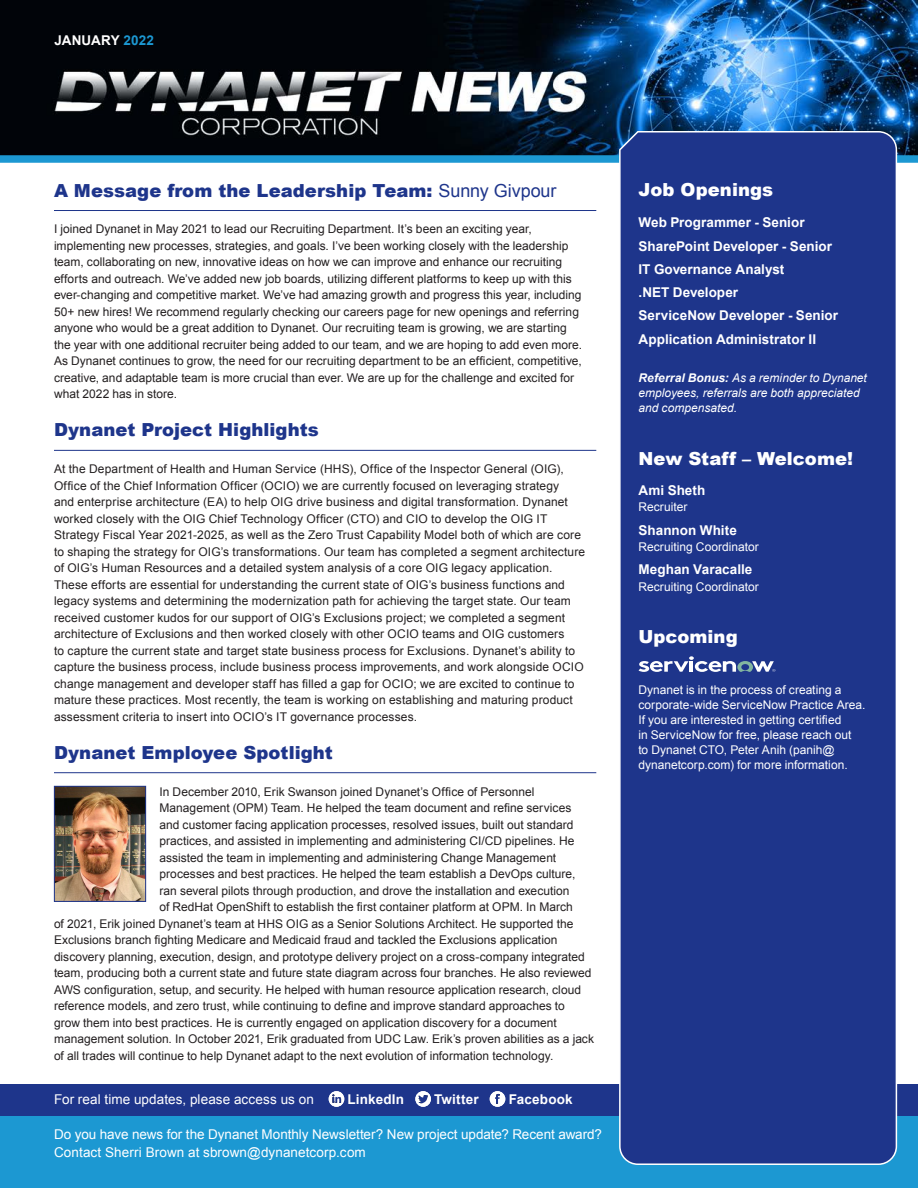
<style>
.page{position:relative;width:918px;height:1188px;background:#fff}
.page>*{position:absolute;margin:0;border:0;box-sizing:border-box;transform-origin:0 0}
.t1{font:900 18px "Arial";letter-spacing:.005em;color:#1e358b}
.t2{font:900 18px "Arial";letter-spacing:.005em;color:#fff}
.t3{font:700 13.5px "Arial";letter-spacing:.005em;color:#fff}
.t4{font:13.5px/18px "Arial";color:#fff}
.t5{font:12px/16.5px "Arial";letter-spacing:.005em;color:#231f20}
.t6{font:12px/15px "Arial";color:#fff}
.t7{font:italic 12px/15px "Arial";color:#fff}
.s1{color:#1c98d2}
.s2{font-weight:400}
.s3{font-weight:700}
</style>
<div class="page">
<div style="left:0;top:1084px;width:918px;height:38px;background:#1e358b"></div>
<div style="left:0;top:1117px;width:918px;height:71px;background:#1c98d2"></div>
<img style="left:0;top:0;width:918px;height:155px">
<div style="left:0;top:155px;width:918px;height:8px;background:#1c98d2"></div>
<hr style="left:54px;top:210px;width:542px;height:1px;background:#1e358b">
<hr style="left:54px;top:450px;width:542px;height:1px;background:#1e358b">
<hr style="left:54px;top:772px;width:542px;height:1px;background:#1e358b">
<div style="left:618px;top:130px;width:280px;height:1035px;background:#1e358b"></div>
<svg style="left:415px;top:1091px;width:16px;height:16px"></svg>
<svg style="left:418px;top:1095px;width:10px;height:8px"></svg>
<div style="left:490px;top:1091px;width:15px;height:16px;background:#fff;border-radius:50%"></div>
<svg style="left:495px;top:1094px;width:5px;height:10px"></svg>
<div style="left:329px;top:1091px;width:15px;height:16px;background:#fff;border-radius:50%"></div>
<svg style="left:332px;top:1094px;width:9px;height:9px"></svg>
<svg style="left:639px;top:656px;width:137px;height:16px"></svg>
<img style="left:56px;top:788px;width:88px;height:112px">
<div style="left:54px;top:786px;width:92px;height:116px;border:1px solid #1e358b"></div>
<p class="t3" style="left:54px;top:31px;width:101px">JANUARY <span class="s1">2022</span></p>
<p class="t1" style="left:54px;top:177px;width:504px">A Message from the Leadership Team: <span class="s2">Sunny Givpour</span></p>
<p class="t5" style="left:54px;top:221px;width:530px">I joined Dynanet in May 2021 to lead our Recruiting Department. It’s been an exciting year, implementing new processes, strategies, and goals. I’ve been working closely with the leadership team, collaborating on new, innovative ideas on how we can improve and enhance our recruiting efforts and outreach. We’ve added new job boards, utilizing different platforms to keep up with this ever-changing and competitive market. We’ve had amazing growth and progress this year, including 50+ new hires! We recommend regularly checking our careers page for new openings and referring anyone who would be a great addition to Dynanet. Our recruiting team is growing, we are starting the year with one additional recruiter being added to our team, and we are hoping to add even more.<br>As Dynanet continues to grow, the need for our recruiting department to be an efficient, competitive, creative, and adaptable team is more crucial than ever. We are up for the challenge and excited for what 2022 has in store.</p>
<p class="t1" style="left:54px;top:417px;width:266px">Dynanet Project Highlights</p>
<p class="t5" style="left:54px;top:461px;width:533px">At the Department of Health and Human Service (HHS), Office of the Inspector General (OIG), Office of the Chief Information Officer (OCIO) we are currently focused on leveraging strategy<br>and enterprise architecture (EA) to help OIG drive business and digital transformation. Dynanet worked closely with the OIG Chief Technology Officer (CTO) and CIO to develop the OIG IT Strategy Fiscal Year 2021-2025, as well as the Zero Trust Capability Model both of which are core to shaping the strategy for OIG’s transformations. Our team has completed a segment architecture of OIG’s Human Resources and a detailed system analysis of a core OIG legacy application.<br>These efforts are essential for understanding the current state of OIG’s business functions and legacy systems and determining the modernization path for achieving the target state. Our team received customer kudos for our support of OIG’s Exclusions project; we completed a segment architecture of Exclusions and then worked closely with other OCIO teams and OIG customers<br>to capture the current state and target state business process for Exclusions. Dynanet’s ability to capture the business process, include business process improvements, and work alongside OCIO change management and developer staff has filled a gap for OCIO; we are excited to continue to mature these practices. Most recently, the team is working on establishing and maturing product assessment criteria to insert into OCIO’s IT governance processes.</p>
<p class="t1" style="left:54px;top:739px;width:280px">Dynanet Employee Spotlight</p>
<p class="t5" style="left:160px;top:783px;width:377px">In December 2010, Erik Swanson joined Dynanet’s Office of Personnel</p>
<p class="t5" style="left:160px;top:800px;width:413px">Management (OPM) Team. He helped the team document and refine services</p>
<p class="t5" style="left:160px;top:816px;width:416px">and customer facing application processes, resolved issues, built out standard</p>
<p class="t5" style="left:160px;top:833px;width:417px">practices, and assisted in implementing and administering CI/CD pipelines. He</p>
<p class="t5" style="left:160px;top:849px;width:398px">assisted the team in implementing and administering Change Management</p>
<p class="t5" style="left:160px;top:866px;width:417px">processes and best practices. He helped the team establish a DevOps culture,</p>
<p class="t5" style="left:160px;top:882px;width:412px">ran several pilots through production, and drove the installation and execution</p>
<p class="t5" style="left:160px;top:899px;width:415px">of RedHat OpenShift to establish the first container platform at OPM. In March</p>
<p class="t5" style="left:54px;top:915px;width:521px">of 2021, Erik joined Dynanet’s team at HHS OIG as a Senior Solutions Architect. He supported the</p>
<p class="t5" style="left:54px;top:932px;width:505px">Exclusions branch fighting Medicare and Medicaid fraud and tackled the Exclusions application</p>
<p class="t5" style="left:54px;top:948px;width:532px">discovery planning, execution, design, and prototype delivery project on a cross-company integrated</p>
<p class="t5" style="left:54px;top:965px;width:539px">team, producing both a current state and future state diagram across four branches. He also reviewed</p>
<p class="t5" style="left:54px;top:981px;width:529px">AWS configuration, setup, and security. He helped with human resource application research, cloud</p>
<p class="t5" style="left:54px;top:998px;width:512px">reference models, and zero trust, while continuing to define and improve standard approaches to</p>
<p class="t5" style="left:54px;top:1014px;width:504px">grow them into best practices. He is currently engaged on application discovery for a document</p>
<p class="t5" style="left:54px;top:1031px;width:542px">management solution. In October 2021, Erik graduated from UDC Law. Erik’s proven abilities as a jack</p>
<p class="t5" style="left:54px;top:1047px;width:501px">of all trades will continue to help Dynanet adapt to the next evolution of information technology.</p>
<p class="t4" style="left:54px;top:1090px;width:261px">For real time updates, please access us on</p>
<p class="t3" style="left:348px;top:1090px;width:58px">LinkedIn</p>
<p class="t3" style="left:434px;top:1090px;width:46px">Twitter</p>
<p class="t3" style="left:509px;top:1090px;width:65px">Facebook</p>
<p class="t4" style="left:54px;top:1125px;width:550px">Do you have news for the Dynanet Monthly Newsletter? New project update? Recent award?<br>Contact Sherri Brown at sbrown@dynanetcorp.com</p>
<p class="t2" style="left:639px;top:177px;width:136px">Job Openings</p>
<p class="t3" style="left:639px;top:214px;width:168px">Web Programmer - Senior</p>
<p class="t3" style="left:639px;top:237px;width:195px">SharePoint Developer - Senior</p>
<p class="t3" style="left:639px;top:260px;width:147px">IT Governance Analyst</p>
<p class="t3" style="left:639px;top:283px;width:101px">.NET Developer</p>
<p class="t3" style="left:639px;top:307px;width:201px">ServiceNow Developer - Senior</p>
<p class="t3" style="left:639px;top:330px;width:179px">Application Administrator II</p>
<p class="t7" style="left:639px;top:370px;width:230px"><span class="s3">Referral Bonus:</span> As a reminder to Dynanet employees, referrals are both appreciated and compensated.</p>
<p class="t2" style="left:639px;top:445px;width:216px">New Staff – Welcome!</p>
<p class="t3" style="left:639px;top:481px;width:68px">Ami Sheth</p>
<p class="t6" style="left:639px;top:500px;width:50px">Recruiter</p>
<p class="t3" style="left:639px;top:521px;width:100px">Shannon White</p>
<p class="t6" style="left:639px;top:540px;width:122px">Recruiting Coordinator</p>
<p class="t3" style="left:639px;top:561px;width:115px">Meghan Varacalle</p>
<p class="t6" style="left:639px;top:579px;width:122px">Recruiting Coordinator</p>
<p class="t2" style="left:638px;top:624px;width:101px">Upcoming</p>
<p class="t6" style="left:638px;top:682px;width:229px">Dynanet is in the process of creating a corporate-wide ServiceNow Practice Area.<br>If you are interested in getting certified<br>in ServiceNow for free, please reach out<br>to Dynanet CTO, Peter Anih (panih@ dynanetcorp.com) for more information.</p>
</div>
